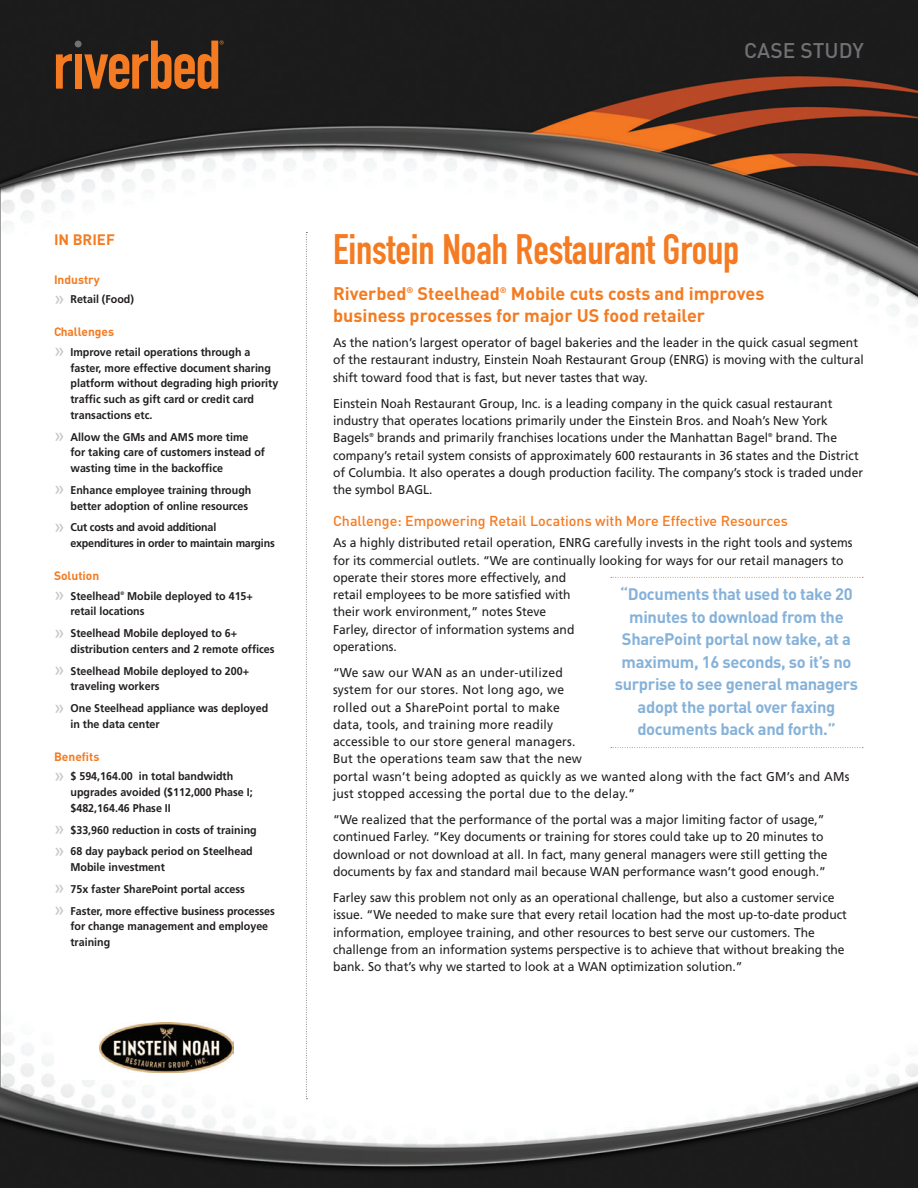
<style>
.page{position:relative;width:918px;height:1188px;background:#fff}
.page>*{position:absolute;margin:0;border:0;box-sizing:border-box;transform-origin:0 0}
.t1{font:42px "DIN Engschrift Std";letter-spacing:-.005em;color:#f47b21}
.Head_1{font:500 21px "DIN";color:#717074}
.Head_1-2{font:700 18px/22.5px "DIN";color:#f47b21}
.Pull_Quote{font:700 16.5px/22.5px "DIN";letter-spacing:-.02em;color:#86b2d9;text-align:center}
.Head_1_Sidebar{font:700 15px "DIN";color:#f47b21}
.Head_2{font:500 14.25px "DIN";color:#f47b21}
.Body{font:12.75px/17.2px "Frutiger";color:#231f20;scale:.95 1}
.Body-2{font:12.75px/17.2px "Frutiger";letter-spacing:.02em;color:#231f20;scale:.95 1}
.Head_2_Sidebar{font:700 12px "DIN";color:#f47b21}
.Bullet_Sidebar{font:700 11.25px/15.8px "Frutiger";color:#231f20;scale:.95 1}
.Bullet_Sidebar-2{font:700 11.25px/15.8px "Frutiger";letter-spacing:-.02em;color:#231f20;scale:.95 1}
.Bullet_Sidebar-3{font:700 5.1px "Frutiger";color:#231f20;scale:.95 1}
.s1{font-weight:400;font-size:19.5px;color:#c7c8ca}
</style>
<div class="page">
<img style="left:0;top:0;width:918px;height:1188px">
<svg style="left:56px;top:54px;width:16px;height:35px"></svg>
<div style="left:75px;top:41px;width:7px;height:6px;background:#717074;border-radius:50%"></div>
<div style="left:75px;top:54px;width:7px;height:35px;background:#f47b21"></div>
<svg style="left:84px;top:40px;width:140px;height:49px;background:#7a451d"></svg>
<svg style="left:306px;top:232px;width:1px;height:867px"></svg>
<svg style="left:611px;top:577px;width:252px;height:1px"></svg>
<svg style="left:611px;top:747px;width:252px;height:1px"></svg>
<div style="left:54px;top:1016px;width:225px;height:64px;background:#fff"></div>
<img style="left:99px;top:1023px;width:135px;height:50px">
<p class="Head_1" style="left:744px;top:37px;width:121px">CASE STUDY</p>
<p class="Head_1_Sidebar" style="left:54px;top:230px;width:62px">IN BRIEF</p>
<p class="Head_2_Sidebar" style="left:54px;top:272px;width:47px">Industry</p>
<p class="Bullet_Sidebar" style="left:54px;top:292px;width:86px"><span class="s1">»</span> Retail (Food)</p>
<p class="Head_2_Sidebar" style="left:54px;top:324px;width:62px">Challenges</p>
<p class="Bullet_Sidebar" style="left:70px;top:344px;width:220px;text-indent:-16px"><span class="s1">»</span> Improve retail operations through a faster, more effective document sharing platform without degrading high priority traffic such as gift card or credit card transactions etc.</p>
<p class="Bullet_Sidebar" style="left:70px;top:429px;width:206px;text-indent:-16px"><span class="s1">»</span> Allow the GMs and AMS more time for taking care of customers instead of wasting time in the backoffice</p>
<p class="Bullet_Sidebar" style="left:54px;top:482px;width:209px;text-align:right"><span class="s1">»</span> Enhance employee training through better adoption of online resources</p>
<p class="Bullet_Sidebar-2" style="left:70px;top:520px;width:217px;text-indent:-16px"><span class="s1">»</span> Cut costs and avoid additional expenditures in order to maintain margins</p>
<p class="Head_2_Sidebar" style="left:54px;top:568px;width:47px">Solution</p>
<p class="Bullet_Sidebar" style="left:54px;top:588px;width:71px"><span class="s1">»</span> Steelhead</p>
<p class="Bullet_Sidebar-3" style="left:120px;top:590px;width:6px">®</p>
<p class="Bullet_Sidebar" style="left:70px;top:588px;width:194px;text-indent:57px">Mobile deployed to 415+ retail locations</p>
<p class="Bullet_Sidebar" style="left:70px;top:625px;width:216px;text-indent:-16px"><span class="s1">»</span> Steelhead Mobile deployed to 6+ distribution centers and 2 remote offices</p>
<p class="Bullet_Sidebar" style="left:70px;top:663px;width:190px;text-indent:-16px"><span class="s1">»</span> Steelhead Mobile deployed to 200+ traveling workers</p>
<p class="Bullet_Sidebar" style="left:70px;top:700px;width:210px;text-indent:-16px"><span class="s1">»</span> One Steelhead appliance was deployed in the data center</p>
<p class="Head_2_Sidebar" style="left:54px;top:749px;width:47px">Benefits</p>
<p class="Bullet_Sidebar" style="left:70px;top:769px;width:193px;text-indent:-16px"><span class="s1">»</span> $ 594,164.00 in total bandwidth upgrades avoided ($112,000 Phase I; $482,164.46 Phase II</p>
<p class="Bullet_Sidebar" style="left:54px;top:822px;width:215px"><span class="s1">»</span> $33,960 reduction in costs of training</p>
<p class="Bullet_Sidebar" style="left:70px;top:844px;width:193px;text-indent:-16px"><span class="s1">»</span> 68 day payback period on Steelhead<br>Mobile investment</p>
<p class="Bullet_Sidebar" style="left:54px;top:881px;width:202px"><span class="s1">»</span> 75x faster SharePoint portal access</p>
<p class="Bullet_Sidebar" style="left:70px;top:903px;width:217px;text-indent:-16px"><span class="s1">»</span> Faster, more effective business processes for change management and employee training</p>
<p class="t1" style="left:333px;top:225px;width:408px">Einstein Noah Restaurant Group</p>
<p class="Head_1-2" style="left:333px;top:281px;width:433px">Riverbed<sup>®</sup> Steelhead<sup>®</sup> Mobile cuts costs and improves business processes for major US food retailer</p>
<p class="Body" style="left:333px;top:334px;width:560px">As the nation’s largest operator of bagel bakeries and the leader in the quick casual segment of the restaurant industry, Einstein Noah Restaurant Group (ENRG) is moving with the cultural shift toward food that is fast, but never tastes that way.</p>
<p class="Body" style="left:333px;top:395px;width:560px">Einstein Noah Restaurant Group, Inc. is a leading company in the quick casual restaurant industry that operates locations primarily under the Einstein Bros. and Noah’s New York Bagels<sup>®</sup> brands and primarily franchises locations under the Manhattan Bagel<sup>®</sup> brand. The company’s retail system consists of approximately 600 restaurants in 36 states and the District of Columbia. It also operates a dough production facility. The company’s stock is traded under the symbol BAGL.</p>
<p class="Head_2" style="left:333px;top:512px;width:456px">Challenge: Empowering Retail Locations with More Effective Resources</p>
<p class="Body" style="left:333px;top:534px;width:548px">As a highly distributed retail operation, ENRG carefully invests in the right tools and systems for its commercial outlets. “We are continually looking for ways for our retail managers to operate their stores more effectively, and<br>retail employees to be more satisfied with<br>their work environment,” notes Steve<br>Farley, director of information systems and<br>operations.</p>
<p class="Body-2" style="left:333px;top:664px;width:545px">“We saw our WAN as an under-utilized<br>system for our stores. Not long ago, we<br>rolled out a SharePoint portal to make<br>data, tools, and training more readily<br>accessible to our store general managers.<br>But the operations team saw that the new<br>portal wasn’t being adopted as quickly as we wanted along with the fact GM’s and AMs just stopped accessing the portal due to the delay.”</p>
<p class="Body" style="left:333px;top:811px;width:522px">“We realized that the performance of the portal was a major limiting factor of usage,” continued Farley. “Key documents or training for stores could take up to 20 minutes to download or not download at all. In fact, many general managers were still getting the documents by fax and standard mail because WAN performance wasn’t good enough.”</p>
<p class="Body" style="left:333px;top:889px;width:542px">Farley saw this problem not only as an operational challenge, but also a customer service issue. “We needed to make sure that every retail location had the most up-to-date product information, employee training, and other resources to best serve our customers. The challenge from an information systems perspective is to achieve that without breaking the bank. So that’s why we started to look at a WAN optimization solution.”</p>
<p class="Pull_Quote" style="left:615px;top:582px;width:245px">“Documents that used to take 20 minutes to download from the<br>SharePoint portal now take, at a maximum, 16 seconds, so it’s no surprise to see general managers adopt the portal over faxing documents back and forth.”</p>
</div>
